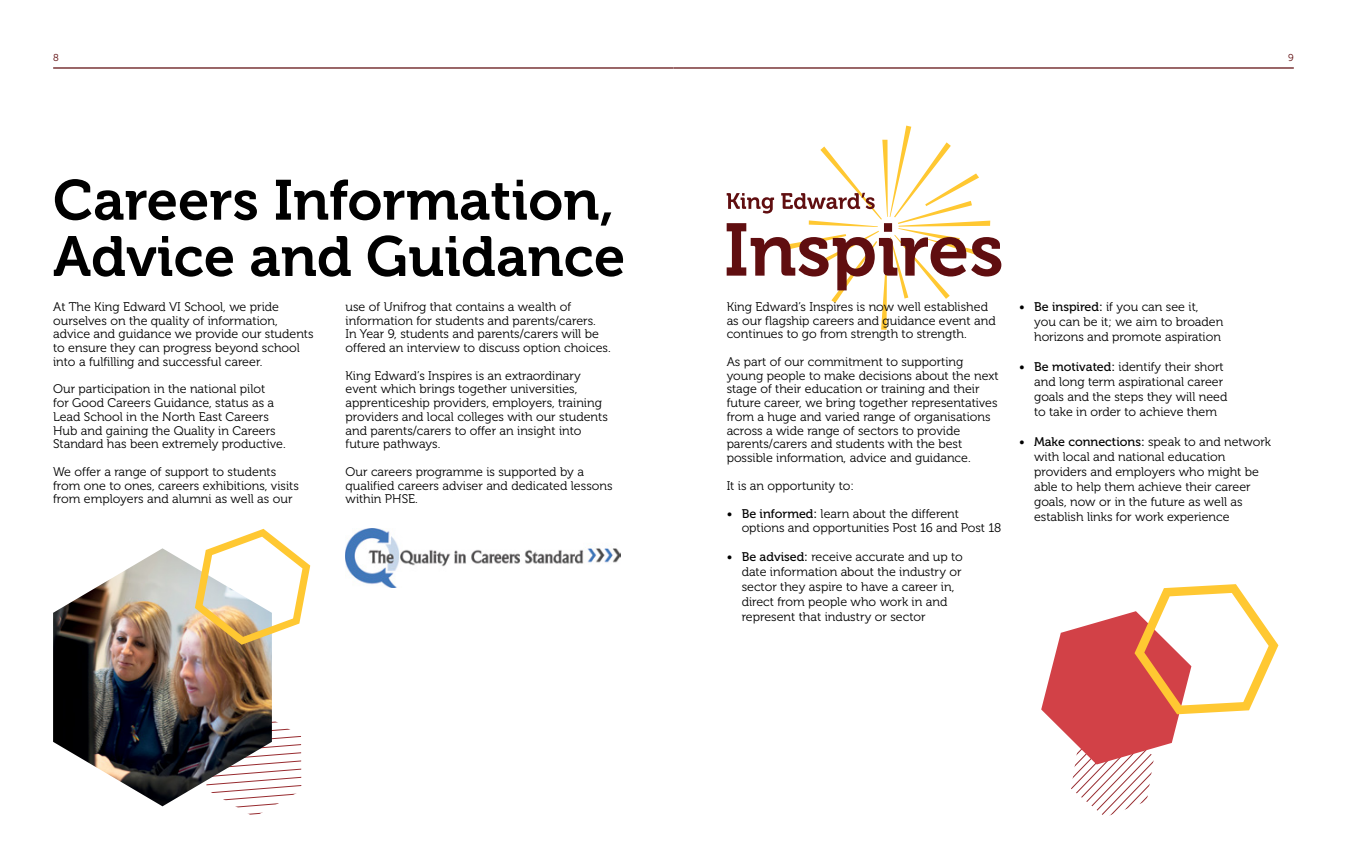
<style>
.page{position:relative;width:1347px;height:851px;background:#fff}
.page>*{position:absolute;margin:0;border:0;box-sizing:border-box;transform-origin:0 0}
.t1{font:56.25px/56.2px "Museo 700";color:#000}
.t2{font:12.5px/13.8px "Museo 300";color:#000}
.t3{font:12.5px "Museo 500";color:#000}
.t4{font:10px "Museo 300";color:#600e10}
.s1{font-family:"Museo 500"}
.s2{font-family:"Museo 300"}
</style>
<div class="page">
<svg style="left:726px;top:125px;width:275px;height:205px"></svg>
<svg style="left:1041px;top:584px;width:237px;height:232px"></svg>
<img style="left:345px;top:528px;width:275px;height:59px">
<svg style="left:235px;top:721px;width:66px;height:94px"></svg>
<img style="left:53px;top:548px;width:219px;height:258px">
<svg style="left:195px;top:528px;width:115px;height:116px"></svg>
<hr style="left:673px;top:67px;width:620px;height:2px;background:#600e10">
<hr style="left:53px;top:67px;width:620px;height:2px;background:#600e10">
<p class="t4" style="left:53px;top:52px;width:7px">8</p>
<p class="t4" style="left:1288px;top:52px;width:7px">9</p>
<h1 class="t1" style="left:53px;top:173px;width:573px">Careers Information,<br>Advice and Guidance</h1>
<p class="t2" style="left:345px;top:300px;width:267px">use of Unifrog that contains a wealth of information for students and parents/carers.<br>In Year 9, students and parents/carers will be offered an interview to discuss option choices.</p>
<p class="t2" style="left:345px;top:368px;width:264px">King Edward’s Inspires is an extraordinary event which brings together universities, apprenticeship providers, employers, training providers and local colleges with our students and parents/carers to offer an insight into future pathways.</p>
<p class="t2" style="left:345px;top:465px;width:268px">Our careers programme is supported by a qualified careers adviser and dedicated lessons within PHSE.</p>
<p class="t2" style="left:53px;top:300px;width:262px">At The King Edward VI School, we pride ourselves on the quality of information, advice and guidance we provide our students to ensure they can progress beyond school into a fulfilling and successful career.</p>
<p class="t2" style="left:53px;top:382px;width:234px">Our participation in the national pilot<br>for Good Careers Guidance, status as a Lead School in the North East Careers Hub and gaining the Quality in Careers Standard has been extremely productive.</p>
<p class="t2" style="left:53px;top:465px;width:247px">We offer a range of support to students from one to ones, careers exhibitions, visits from employers and alumni as well as our</p>
<p class="t2" style="left:726px;top:300px;width:270px">King Edward’s Inspires is now well established as our flagship careers and guidance event and continues to go from strength to strength.</p>
<p class="t2" style="left:726px;top:355px;width:273px">As part of our commitment to supporting young people to make decisions about the next stage of their education or training and their future career, we bring together representatives from a huge and varied range of organisations across a wide range of sectors to provide parents/carers and students with the best possible information, advice and guidance.</p>
<p class="t2" style="left:726px;top:478px;width:129px">It is an opportunity to:</p>
<p class="t2" style="left:741px;top:507px;width:261px;text-indent:-15px"><span class="s1">• Be informed:</span> learn about the different options and opportunities Post 16 and Post 18</p>
<p class="t2" style="left:741px;top:549px;width:223px;line-height:15px;text-indent:-15px"><span class="s1">• Be advised:</span> receive accurate and up to date information about the industry or sector they aspire to have a career in, direct from people who work in and represent that industry or sector</p>
<p class="t2" style="left:1034px;top:299px;width:191px;line-height:15px;text-indent:-15px"><span class="s1">• Be inspired:</span> if you can see it, you can be it; we aim to broaden horizons and promote aspiration</p>
<p class="t2" style="left:1034px;top:359px;width:195px;line-height:15px;text-indent:-15px"><span class="s1">• Be motivated:</span> identify their short and long term aspirational career goals and the steps they will need to take in order to achieve them</p>
<p class="t3" style="left:1019px;top:434px;width:253px">• Make connections: <span class="s2">speak to and network</span></p>
<p class="t2" style="left:1034px;top:449px;width:226px;line-height:15px">with local and national education providers and employers who might be able to help them achieve their career goals, now or in the future as well as establish links for work experience</p>
</div>
